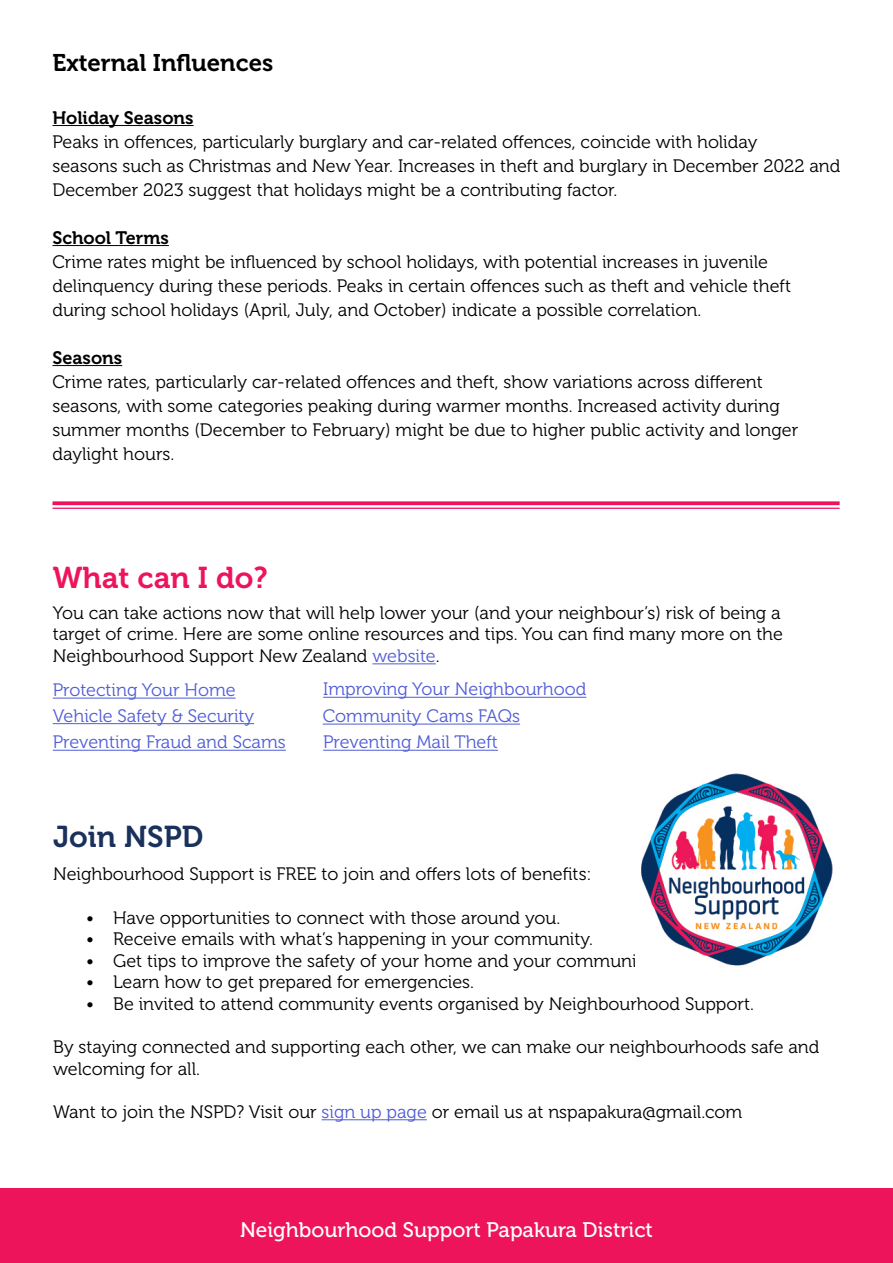
<style>
.page{position:relative;width:893px;height:1263px;background:#fff}
.page>*{position:absolute;margin:0;border:0;box-sizing:border-box;transform-origin:0 0}
.t1{font:30px "Museo 700";color:#ed145b}
.t2{font:30px "Museo 700";color:#1a315c}
.t3{font:24px "Museo 700";color:#000}
.t4{font:21px "Museo 500";color:#fff}
.t5{font:18px/24px "Museo 300";color:#000}
.t6{font:18px/26.1px "Museo 300";color:#4f5cd6}
.t7{font:18px "Museo 700";color:#000}
.s1{color:#4f5cd6}
</style>
<div class="page">
<div style="left:0;top:1188px;width:893px;height:75px;background:#ed145b"></div>
<hr style="left:52px;top:125px;width:142px;height:1px;background:#000">
<hr style="left:52px;top:245px;width:117px;height:1px;background:#000">
<hr style="left:52px;top:365px;width:70px;height:1px;background:#000">
<hr style="left:372px;top:663px;width:64px;height:1px;background:#4f5cd6">
<hr style="left:53px;top:698px;width:183px;height:1px;background:#4f5cd6">
<hr style="left:53px;top:723px;width:201px;height:1px;background:#4f5cd6">
<hr style="left:53px;top:750px;width:233px;height:1px;background:#4f5cd6">
<hr style="left:323px;top:724px;width:197px;height:1px;background:#4f5cd6">
<hr style="left:323px;top:750px;width:175px;height:1px;background:#4f5cd6">
<hr style="left:323px;top:697px;width:263px;height:1px;background:#4f5cd6">
<hr style="left:322px;top:1119px;width:105px;height:1px;background:#4f5cd6">
<img style="left:641px;top:773px;width:192px;height:193px">
<svg style="left:52px;top:501px;width:788px;height:4px;fill:#ed145b"></svg>
<hr style="left:52px;top:508px;width:788px;height:1px;background:#ed145b">
<h2 class="t3" style="left:52px;top:49px;width:222px">External Influences</h2>
<p class="t7" style="left:52px;top:107px;width:143px">Holiday Seasons</p>
<p class="t5" style="left:52px;top:130px;width:789px">Peaks in offences, particularly burglary and car-related offences, coincide with holiday<br>seasons such as Christmas and New Year. Increases in theft and burglary in December 2022 and<br>December 2023 suggest that holidays might be a contributing factor.</p>
<p class="t7" style="left:52px;top:227px;width:118px">School Terms</p>
<p class="t5" style="left:52px;top:250px;width:740px">Crime rates might be influenced by school holidays, with potential increases in juvenile delinquency during these periods. Peaks in certain offences such as theft and vehicle theft during school holidays (April, July, and October) indicate a possible correlation.</p>
<p class="t7" style="left:52px;top:347px;width:71px">Seasons</p>
<p class="t5" style="left:52px;top:370px;width:747px">Crime rates, particularly car-related offences and theft, show variations across different seasons, with some categories peaking during warmer months. Increased activity during summer months (December to February) might be due to higher public activity and longer daylight hours.</p>
<h1 class="t1" style="left:53px;top:561px;width:216px">What can I do?</h1>
<p class="t5" style="left:53px;top:602px;width:732px;line-height:21.6px">You can take actions now that will help lower your (and your neighbour’s) risk of being a target of crime. Here are some online resources and tips. You can find many more on the<br>Neighbourhood Support New Zealand <span class="s1">website</span>.</p>
<p class="t6" style="left:53px;top:677px;width:235px">Protecting Your Home<br>Vehicle Safety &amp; Security<br>Preventing Fraud and Scams</p>
<p class="t6" style="left:323px;top:677px;width:265px">Improving Your Neighbourhood</p>
<p class="t6" style="left:323px;top:703px;width:199px">Community Cams FAQs<br>Preventing Mail Theft</p>
<h1 class="t2" style="left:53px;top:820px;width:152px">Join NSPD</h1>
<p class="t5" style="left:53px;top:862px;width:540px">Neighbourhood Support is FREE to join and offers lots of benefits:</p>
<p class="t5" style="left:86px;top:906px;width:476px">• Have opportunities to connect with those around you.</p>
<p class="t5" style="left:86px;top:927px;width:508px">• Receive emails with what’s happening in your community.</p>
<p class="t5" style="left:86px;top:949px;width:571px">• Get tips to improve the safety of your home and your community.</p>
<p class="t5" style="left:86px;top:970px;width:389px">• Learn how to get prepared for emergencies.</p>
<p class="t5" style="left:86px;top:992px;width:669px">• Be invited to attend community events organised by Neighbourhood Support.</p>
<p class="t5" style="left:53px;top:1036px;width:768px;line-height:21.6px">By staying connected and supporting each other, we can make our neighbourhoods safe and welcoming for all.</p>
<p class="t5" style="left:53px;top:1100px;width:691px">Want to join the NSPD? Visit our <span class="s1">sign up page</span> or email us at nspapakura@gmail.com</p>
<p class="t4" style="left:240px;top:1218px;width:414px">Neighbourhood Support Papakura District</p>
</div>
